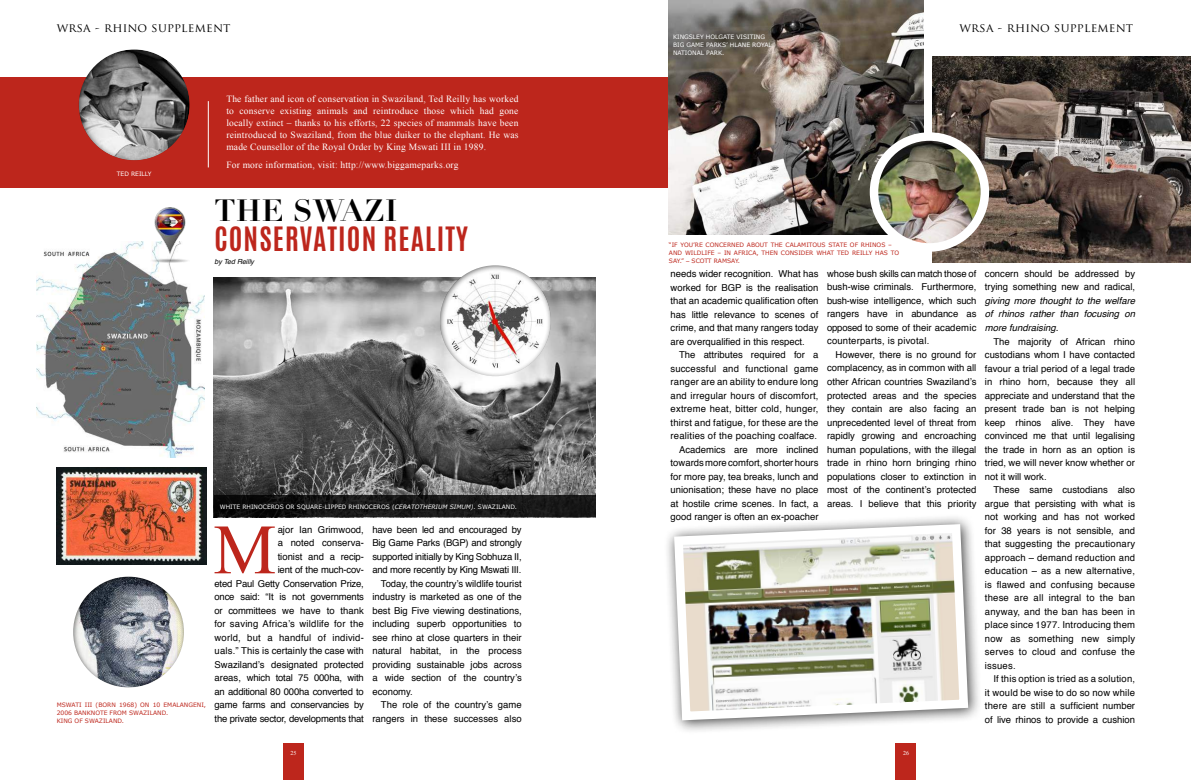
<style>
.page{position:relative;width:1191px;height:780px;background:#fff}
.page>*{position:absolute;margin:0;border:0;box-sizing:border-box;transform-origin:0 0}
.t1{font:70.7px "Times New Roman";color:#bd261c}
.t2{font:700 30px "Didot";letter-spacing:.02em;color:#000}
.t3{font:700 28px "Antonio";letter-spacing:.04em;color:#bd261c}
.t4{font:12px "Trajan Pro";letter-spacing:.02em;color:#000}
.t5{font:9.5px/13.5px "Helvetica";color:#000;text-align:justify}
.t6{font:9.5px/13.5px "Helvetica";letter-spacing:-.02em;color:#000;text-align:right}
.t7{font:9.5px/12px "Times New Roman";letter-spacing:.02em;color:#fff;text-align:justify}
.t8{font:italic 9.5px/13.5px "Helvetica";color:#000;text-align:justify}
.t9{font:italic 7px "Helvetica";color:#000}
.t10{font:6px/8px "Verdana";color:#bd261c}
.t11{font:6px/8px "Verdana";color:#fff}
.t12{font:6px "Times New Roman";color:#fff}
.s1{font-style:italic}
.s2{font-family:"Helvetica"}
</style>
<div class="page">
<div style="left:283px;top:744px;width:21px;height:36px;background:#bd261c"></div>
<div style="left:895px;top:744px;width:21px;height:36px;background:#bd261c"></div>
<img style="left:37px;top:241px;width:168px;height:216px">
<div style="left:0;top:77px;width:669px;height:110px;background:#bd261c"></div>
<div style="left:78px;top:48px;width:112px;height:113px;background:#000;opacity:.75"></div>
<div style="left:72px;top:575px;width:112px;height:113px;background:#000;opacity:.75"></div>
<hr style="left:208px;top:101px;width:1px;height:66px;background:#fff">
<img style="left:213px;top:277px;width:382px;height:217px">
<div style="left:439px;top:264px;width:112px;height:113px;background:#000;opacity:.75"></div>
<img style="left:57px;top:468px;width:149px;height:96px">
<div style="left:664px;top:514px;width:318px;height:220px;background:#000;opacity:.75"></div>
<img style="left:669px;top:519px;width:303px;height:205px">
<img style="left:669px;top:0;width:254px;height:234px">
<img style="left:932px;top:57px;width:259px;height:205px">
<img style="left:874px;top:136px;width:111px;height:111px;border-radius:55px">
<div style="left:869px;top:132px;width:120px;height:120px;border:9px solid #fff;border-radius:50%"></div>
<div style="left:213px;top:494px;width:383px;height:23px;background:#000;opacity:.75"></div>
<div style="left:220px;top:504px;width:298px;height:8px;background:#000;opacity:.75"></div>
<img style="left:150px;top:208px;width:40px;height:55px">
<p class="t4" style="left:57px;top:20px;width:175px">WRSA - RHINO SUPPLEMENT</p>
<p class="t4" style="left:959px;top:20px;width:175px">WRSA - RHINO SUPPLEMENT</p>
<p class="t11" style="left:673px;top:33px;width:100px">KINGSLEY HOLGATE VISITING<br>BIG GAME PARKS’ HLANE ROYAL<br>NATIONAL PARK.</p>
<p class="t11" style="left:117px;top:170px;width:36px">TED REILLY</p>
<p class="t7" style="left:226px;top:93px;width:294px">The father and icon of conservation in Swaziland, Ted Reilly has worked to conserve existing animals and reintroduce those which had gone locally extinct – thanks to his efforts, 22 species of mammals have been reintroduced to Swaziland, from the blue duiker to the elephant. He was made Counsellor of the Royal Order by King Mswati III in 1989.</p>
<p class="t7" style="left:226px;top:159px;width:234px">For more information, visit: http://www.biggameparks.org</p>
<h2 class="t2" style="left:214px;top:192px;width:184px">THE SWAZI</h2>
<h3 class="t3" style="left:214px;top:218px;width:255px">CONSERVATION REALITY</h3>
<p class="t9" style="left:214px;top:255px;width:41px">by Ted Reilly</p>
<p class="t10" style="left:57px;top:701px;width:151px">MSWATI III (BORN 1968) ON 10 EMALANGENI,<br>2006 BANKNOTE FROM SWAZILAND.<br>KING OF SWAZILAND.</p>
<p class="t11" style="left:220px;top:503px;width:299px">WHITE RHINOCEROS OR SQUARE-LIPPED RHINOCEROS (<span class="s1">CERATOTHERIUM SIMUM)</span>. SWAZILAND.</p>
<p class="t6" style="left:214px;top:523px;width:151px">ajor Ian Grimwood,<br>a noted conserva-<br>tionist and a recip-<br>ient of the much-cov-<br>eted Paul Getty Conservation Prize, once said: “It is not governments or committees we have to thank for saving Africa’s wildlife for the world, but a handful of individ&shy;uals.” This is certainly the case with<br>Swaziland’s designated protected areas, which total 75 000ha, with an additional 80 000ha converted to game farms and conservancies by the private sector, developments that</p>
<p class="t6" style="left:372px;top:523px;width:151px">have been led and encouraged by</p>
<h1 class="t1" style="left:213px;top:502px;width:64px">M</h1>
<p class="t6" style="left:372px;top:536px;width:151px">Big Game Parks (BGP) and strongly</p>
<p class="t6" style="left:372px;top:550px;width:151px">supported initially by King Sobhuza II,</p>
<p class="t6" style="left:372px;top:563px;width:150px">and more recently by King Mswati III.</p>
<p class="t5" style="left:381px;top:577px;width:142px">Today, the country’s wildlife tourist</p>
<p class="t5" style="left:372px;top:590px;width:151px">industry is marketed as one of the</p>
<p class="t5" style="left:372px;top:604px;width:151px">best Big Five viewing destinations,</p>
<p class="t5" style="left:372px;top:617px;width:151px">including superb opportunities to</p>
<p class="t5" style="left:372px;top:631px;width:151px">see rhino at close quarters in their</p>
<p class="t5" style="left:372px;top:644px;width:151px">natural habitat, in the process</p>
<p class="t5" style="left:372px;top:658px;width:151px">providing sustainable jobs across</p>
<p class="t5" style="left:372px;top:671px;width:151px">a wide section of the country’s</p>
<p class="t5" style="left:372px;top:685px;width:42px">economy.</p>
<p class="t5" style="left:381px;top:698px;width:142px">The role of the country’s game</p>
<p class="t5" style="left:372px;top:712px;width:151px">rangers in these successes also</p>
<p class="t10" style="left:669px;top:241px;width:232px">“IF YOU’RE CONCERNED ABOUT THE CALAMITOUS STATE OF RHINOS –<br>AND WILDLIFE – IN AFRICA, THEN CONSIDER WHAT TED REILLY HAS TO<br>SAY.” <span class="s2">–</span> SCOTT RAMSAY.</p>
<p class="t5" style="left:670px;top:267px;width:149px">needs wider recognition. What has worked for BGP is the realisation that an academic qualification often has little relevance to scenes of crime, and that many rangers today are overqualified in this respect.</p>
<p class="t5" style="left:670px;top:348px;width:149px;text-align:right">The attributes required for a successful and functional game ranger are an ability to endure long and irregular hours of discomfort, extreme heat, bitter cold, hunger, thirst and fatigue, for these are the realities of the poaching coalface.<br>Academics are more inclined towards more comfort, shorter hours for more pay, tea breaks, lunch and unionisation; these have no place at hostile crime scenes. In fact, a good ranger is often an ex-poacher</p>
<p class="t5" style="left:827px;top:267px;width:151px">whose bush skills can match those of bush-wise criminals. Furthermore, bush-wise intelligence, which such rangers have in abundance as opposed to some of their academic counterparts, is pivotal.</p>
<p class="t5" style="left:827px;top:348px;width:151px;text-indent:9px">However, there is no ground for complacency, as in common with all other African countries Swaziland’s protected areas and the species they contain are also facing an unprecedented level of threat from rapidly growing and encroaching human populations, with the illegal trade in rhino horn bringing rhino populations closer to extinction in most of the continent’s protected areas. I believe that this priority</p>
<p class="t5" style="left:985px;top:267px;width:152px">concern should be addressed by trying something new and radical,</p>
<p class="t8" style="left:985px;top:294px;width:152px">giving more thought to the welfare of rhinos rather than focusing on more fundraising.</p>
<p class="t5" style="left:985px;top:335px;width:152px;text-indent:9px">The majority of African rhino custodians whom I have contacted favour a trial period of a legal trade in rhino horn, because they all appreciate and understand that the present trade ban is not helping keep rhinos alive. They have convinced me that until legalising the trade in horn as an option is tried, we will never know whether or not it will work.</p>
<p class="t5" style="left:985px;top:483px;width:152px;text-indent:9px">These same custodians also argue that persisting with what is not working and has not worked for 38 years is not sensible, and that suggesting the precautionary approach – demand reduction and education – as a new alternative, is flawed and confusing because these are all integral to the ban anyway, and the ban has been in place since 1977. Introducing them now as something new simply serves to cloud and confuse the issues.</p>
<p class="t5" style="left:985px;top:672px;width:152px;text-indent:9px">If this option is tried as a solution, it would be wise to do so now while there are still a sufficient number of live rhinos to provide a cushion</p>
<p class="t12" style="left:290px;top:748px;width:7px">25</p>
<p class="t12" style="left:903px;top:748px;width:7px">26</p>
</div>
